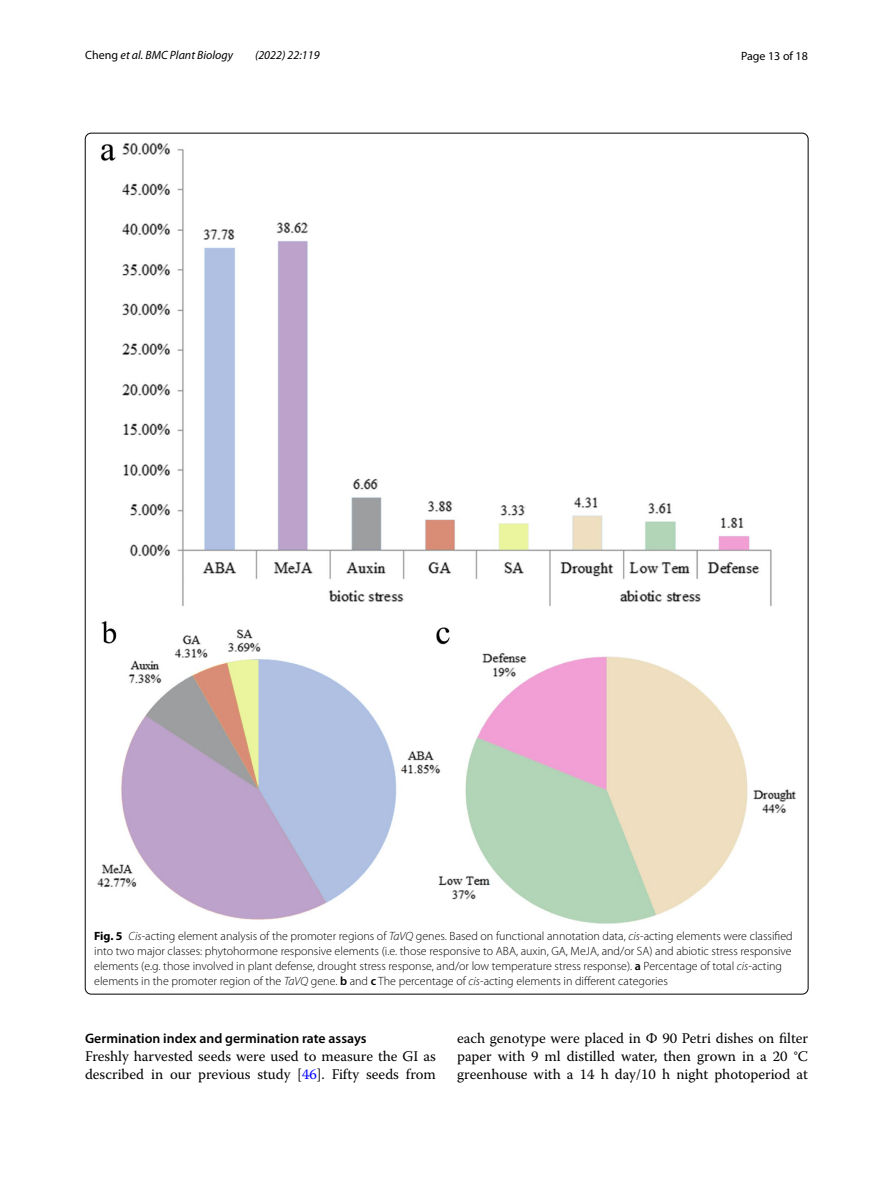
<style>
.page{position:relative;width:893px;height:1187px;background:#fff}
.page>*{position:absolute;margin:0;border:0;box-sizing:border-box;transform-origin:0 0}
.t1{font:14.7px/18px "Warnock Pro";letter-spacing:-.005em;color:#000}
.t2{font:600 13.8px "Myriad Pro";color:#000}
.t3{font:300 12px/15px "Myriad Pro";color:#000}
.t4{font:italic 12px "Myriad Pro";color:#000}
.t5{font:12px "Myriad Pro";color:#000}
.s1{font-style:normal}
.s2{font-weight:700}
.s3{font-style:italic}
.s4{font-weight:600}
.s5{color:#00f}
</style>
<div class="page">
<img style="left:97px;top:143px;width:699px;height:781px">
<p class="t4" style="left:85px;top:48px;width:150px"><span class="s1">Cheng</span> et al. BMC Plant Biology</p>
<p class="t4" style="left:255px;top:48px;width:66px">(2022) 22:119</p>
<p class="t5" style="left:741px;top:48px;width:68px">Page 13 of 18</p>
<p class="t3" style="left:94px;top:928px;width:700px"><span class="s2">Fig. 5</span> <span class="s3">Cis</span>-acting element analysis of the promoter regions of <span class="s3">TaVQ</span> genes. Based on functional annotation data, <span class="s3">cis</span>-acting elements were classified into two major classes: phytohormone responsive elements (i.e. those responsive to ABA, auxin, GA, MeJA, and/or SA) and abiotic stress responsive elements (e.g. those involved in plant defense, drought stress response, and/or low temperature stress response). <span class="s4">a</span> Percentage of total <span class="s3">cis</span>-acting elements in the promoter region of the <span class="s3">TaVQ</span> gene. <span class="s4">b</span> and <span class="s4">c</span> The percentage of <span class="s3">cis</span>-acting elements in different categories</p>
<p class="t2" style="left:85px;top:1029px;width:283px">Germination index and germination rate assays</p>
<p class="t1" style="left:85px;top:1046px;width:352px">Freshly harvested seeds were used to measure the GI as described in our previous study [<span class="s5">46</span>]. Fifty seeds from</p>
<p class="t1" style="left:457px;top:1029px;width:352px;text-align:justify">each genotype were placed in Φ 90 Petri dishes on filter paper with 9 ml distilled water, then grown in a 20 °C greenhouse with a 14 h day/10 h night photoperiod at</p>
</div>
